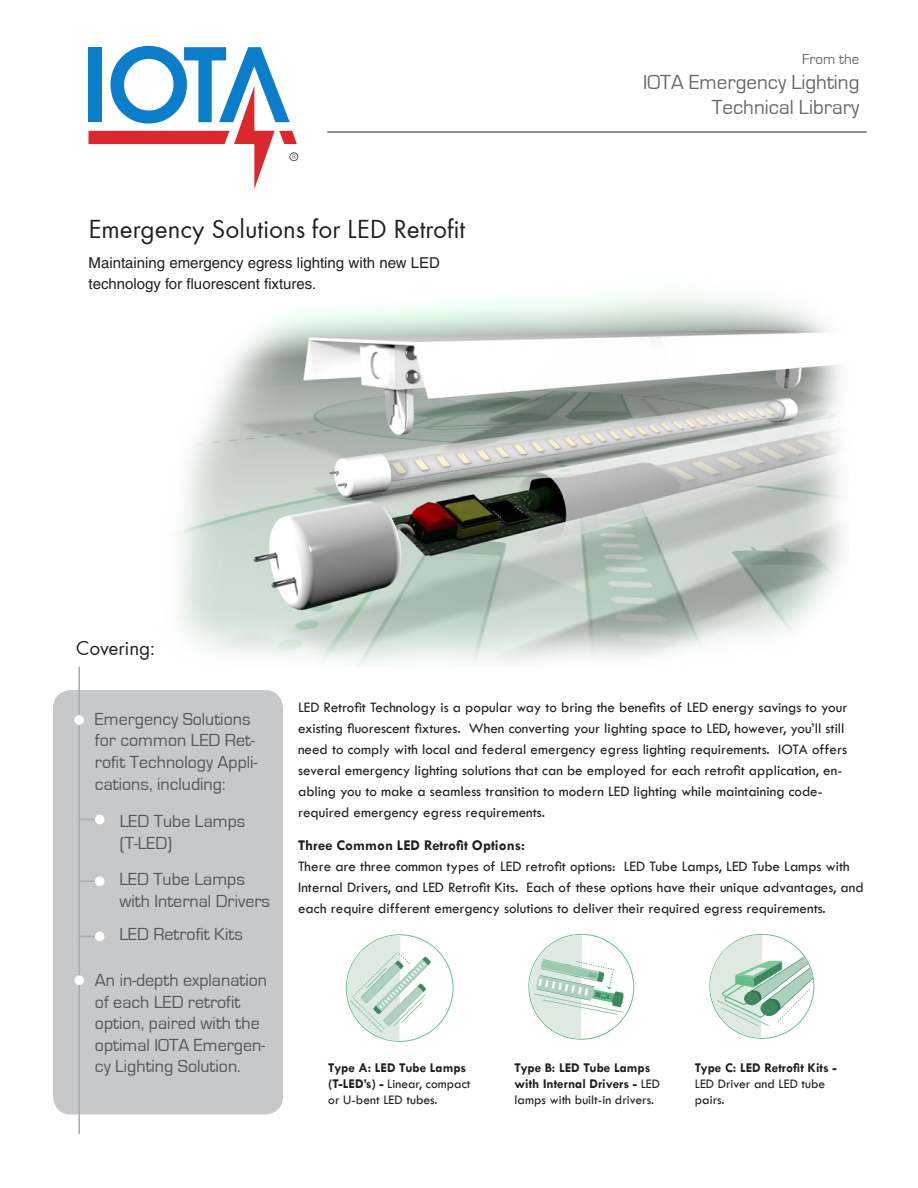
<style>
.page{position:relative;width:918px;height:1188px;background:#fff}
.page>*{position:absolute;margin:0;border:0;box-sizing:border-box;transform-origin:0 0}
.t1{font:27px "Futura";color:#231f20}
.t2{font:21px "Eurostile";color:#69696c}
.t3{font:21px "Futura";color:#231f20}
.t4{font:18px/21.6px "Eurostile";color:#545557}
.t5{font:15px/21px "Tw Cen";color:#231f20}
.t6{font:15px/21.6px "Helvetica";color:#231f20}
.t7{font:700 15px "Tw Cen";color:#231f20}
.t8{font:15px "Eurostile";color:#69696c}
.t9{font:700 13.5px/16.2px "Tw Cen";color:#231f20}
.t10{font:13.5px/16.2px "Tw Cen";color:#231f20}
.s1{font-weight:700}
.s2{font-weight:400}
</style>
<div class="page">
<img style="left:177px;top:294px;width:666px;height:373px">
<div style="left:53px;top:690px;width:230px;height:425px;background:#c7c8ca;border-radius:18px"></div>
<div style="left:290px;top:153px;width:8px;height:8px;border:1px solid #54575a;border-radius:50%"></div>
<svg style="left:88px;top:46px;width:209px;height:143px"></svg>
<hr style="left:327px;top:132px;width:540px;height:1px;background:#231f20">
<hr style="left:78px;top:667px;width:2px;height:467px;background:#aaabaf">
<div style="left:74px;top:715px;width:10px;height:10px;background:#fff;border-radius:50%"></div>
<div style="left:74px;top:975px;width:10px;height:10px;background:#fff;border-radius:50%"></div>
<svg style="left:346px;top:934px;width:107px;height:108px"></svg>
<svg style="left:528px;top:934px;width:106px;height:106px"></svg>
<svg style="left:709px;top:934px;width:105px;height:105px"></svg>
<svg style="left:80px;top:819px;width:15px;height:1px"></svg>
<div style="left:95px;top:815px;width:10px;height:9px;background:#fff;border-radius:50%"></div>
<svg style="left:80px;top:881px;width:15px;height:1px"></svg>
<div style="left:95px;top:876px;width:9px;height:10px;background:#fff;border-radius:50%"></div>
<svg style="left:80px;top:936px;width:15px;height:1px"></svg>
<div style="left:95px;top:932px;width:9px;height:9px;background:#fff;border-radius:50%"></div>
<p class="t1" style="left:89px;top:214px;width:378px">Emergency Solutions for LED Retrofit</p>
<p class="t6" style="left:89px;top:252px;width:353px">Maintaining emergency egress lighting with new LED technology for fluorescent fixtures.</p>
<p class="t3" style="left:76px;top:636px;width:81px">Covering:</p>
<p class="t8" style="left:802px;top:51px;width:59px">From the</p>
<p class="t2" style="left:643px;top:71px;width:218px">IOTA Emergency Lighting</p>
<p class="t2" style="left:712px;top:96px;width:149px">Technical Library</p>
<p class="t4" style="left:95px;top:709px;width:164px">Emergency Solutions for common LED Ret&shy;rofit Technology Appli&shy;cations, including:</p>
<p class="t4" style="left:120px;top:811px;width:127px">LED Tube Lamps (T-LED)</p>
<p class="t4" style="left:119px;top:869px;width:152px">LED Tube Lamps with Internal Drivers</p>
<p class="t4" style="left:119px;top:924px;width:125px">LED Retrofit Kits</p>
<p class="t4" style="left:95px;top:970px;width:174px">An in-depth explanation of each LED retrofit option, paired with the optimal IOTA Emergen&shy;cy Lighting Solution.</p>
<p class="t5" style="left:298px;top:696px;width:551px">LED Retrofit Technology is a popular way to bring the benefits of LED energy savings to your existing fluorescent fixtures. When converting your lighting space to LED, however, you’ll still need to comply with local and federal emergency egress lighting requirements. IOTA offers several emergency lighting solutions that can be employed for each retrofit application, en&shy;abling you to make a seamless transition to modern LED lighting while maintaining code&shy;required emergency egress requirements.</p>
<p class="t7" style="left:298px;top:836px;width:228px">Three Common LED Retrofit Options:</p>
<p class="t5" style="left:298px;top:855px;width:567px">There are three common types of LED retrofit options: LED Tube Lamps, LED Tube Lamps with<br>Internal Drivers, and LED Retrofit Kits. Each of these options have their unique advantages, and each require different emergency solutions to deliver their required egress requirements.</p>
<p class="t10" style="left:328px;top:1060px;width:144px"><span class="s1">Type A: LED Tube Lamps (T-LED’s) -</span> Linear, compact or U-bent LED tubes.</p>
<p class="t9" style="left:515px;top:1059px;width:147px">Type B: LED Tube Lamps with Internal Drivers - <span class="s2">LED lamps with built-in drivers.</span></p>
<p class="t9" style="left:695px;top:1059px;width:143px">Type C: LED Retrofit Kits -</p>
<p class="t10" style="left:695px;top:1076px;width:132px">LED Driver and LED tube pairs.</p>
</div>
